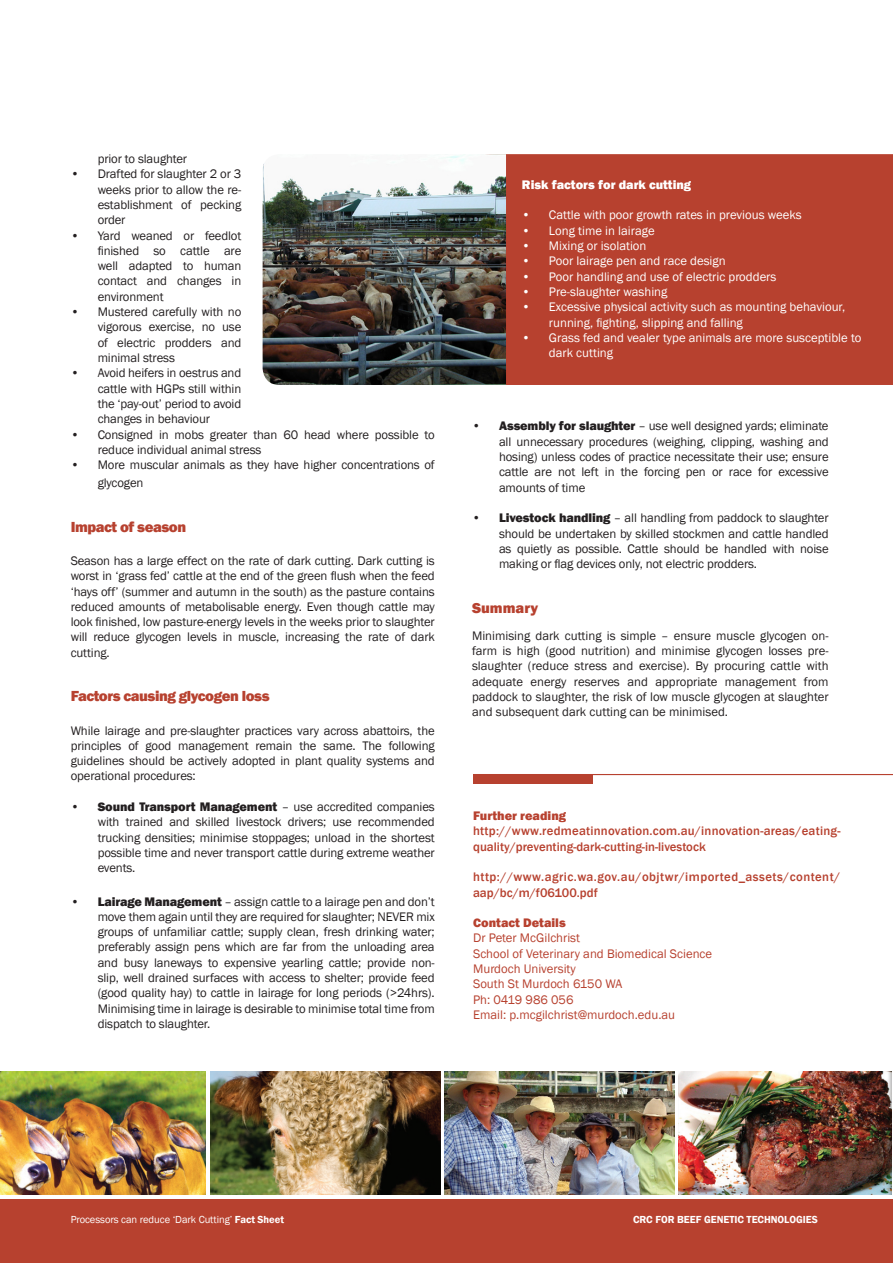
<style>
.page{position:relative;width:893px;height:1263px;background:#fff}
.page>*{position:absolute;margin:0;border:0;box-sizing:border-box;transform-origin:0 0}
.Default{font:800 15px "Franklin Gothic";letter-spacing:-.03em;color:#b7412f}
.Default-2{font:800 15px "Franklin Gothic";color:#b7412f}
.Dot_points{font:12.75px/15.3px "Franklin Gothic";letter-spacing:-.01em;color:#231f20;text-align:justify}
.Default-3{font:12.75px/15.3px "Franklin Gothic";letter-spacing:-.01em;color:#231f20;text-align:justify}
.Default-4{font:12.75px/15.3px "Franklin Gothic";color:#fff}
.Default-5{font:500 12.75px/15.3px "Franklin Gothic";letter-spacing:.02em;color:#b7412f}
.Default-6{font:12.75px "Franklin Gothic";color:#b7412f}
.Default-7{font:800 12.75px "Franklin Gothic";color:#b7412f}
.Default-8{font:800 12.75px "Franklin Gothic";color:#fff}
.Default-9{font:10.5px "Franklin Gothic";letter-spacing:-.005em;color:#fff}
.Default-10{font:600 10.5px "Franklin Gothic";letter-spacing:-.005em;color:#fff}
.s1{font-weight:800}
.s2{font-weight:600}
</style>
<div class="page">
<div style="left:0;top:1199px;width:893px;height:64px;background:#b7412f"></div>
<div style="left:473px;top:774px;width:119px;height:9px;background:#b7412f"></div>
<hr style="left:473px;top:774px;width:420px;height:1px;background:#b7412f">
<img style="left:445px;top:1072px;width:229px;height:123px">
<img style="left:211px;top:1072px;width:229px;height:123px">
<img style="left:0;top:1072px;width:206px;height:123px">
<img style="left:679px;top:1072px;width:213px;height:123px">
<div style="left:506px;top:154px;width:387px;height:231px;background:#b7412f"></div>
<img style="left:263px;top:154px;width:243px;height:231px">
<p class="Dot_points" style="left:98px;top:151px;width:91px">prior to slaughter</p>
<p class="Dot_points" style="left:98px;top:167px;width:145px;text-indent:-27px">• Drafted for slaughter 2 or 3 weeks prior to allow the re&shy;establishment of pecking order</p>
<p class="Dot_points" style="left:98px;top:228px;width:145px;text-indent:-27px">• Yard weaned or feedlot finished so cattle are well adapted to human contact and changes in environment</p>
<p class="Dot_points" style="left:98px;top:304px;width:145px;text-indent:-27px">• Mustered carefully with no vigorous exercise, no use of electric prodders and minimal stress</p>
<p class="Dot_points" style="left:98px;top:366px;width:145px;text-indent:-27px">• Avoid heifers in oestrus and cattle with HGPs still within the ‘pay-out’ period to avoid changes in behaviour</p>
<p class="Dot_points" style="left:98px;top:427px;width:339px;text-indent:-27px">• Consigned in mobs greater than 60 head where possible to reduce individual animal stress</p>
<p class="Dot_points" style="left:98px;top:456px;width:339px;line-height:18px;text-indent:-27px">• More muscular animals as they have higher concentrations of glycogen</p>
<p class="Default" style="left:71px;top:517px;width:117px">Impact of season</p>
<p class="Default-3" style="left:71px;top:553px;width:366px">Season has a large effect on the rate of dark cutting. Dark cutting is worst in ‘grass fed’ cattle at the end of the green flush when the feed ‘hays off’ (summer and autumn in the south) as the pasture contains reduced amounts of metabolisable energy. Even though cattle may look finished, low pasture-energy levels in the weeks prior to slaughter will reduce glycogen levels in muscle, increasing the rate of dark cutting.</p>
<p class="Default" style="left:71px;top:686px;width:200px">Factors causing glycogen loss</p>
<p class="Default-3" style="left:71px;top:723px;width:366px">While lairage and pre-slaughter practices vary across abattoirs, the principles of good management remain the same. The following guidelines should be actively adopted in plant quality systems and operational procedures:</p>
<p class="Dot_points" style="left:98px;top:799px;width:339px;text-indent:-27px">• <span class="s1">Sound Transport Management</span> – use accredited companies with trained and skilled livestock drivers; use recommended trucking densities; minimise stoppages; unload in the shortest possible time and never transport cattle during extreme weather events.</p>
<p class="Dot_points" style="left:98px;top:894px;width:339px;text-indent:-27px">• <span class="s1">Lairage Management</span> – assign cattle to a lairage pen and don’t move them again until they are required for slaughter; NEVER mix groups of unfamiliar cattle; supply clean, fresh drinking water; preferably assign pens which are far from the unloading area and busy laneways to expensive yearling cattle; provide non&shy;slip, well drained surfaces with access to shelter; provide feed (good quality hay) to cattle in lairage for long periods (&gt;24hrs).<br>Minimising time in lairage is desirable to minimise total time from dispatch to slaughter.</p>
<p class="Default-8" style="left:522px;top:176px;width:171px">Risk factors for dark cutting</p>
<p class="Default-4" style="left:522px;top:208px;width:281px">• Cattle with poor growth rates in previous weeks</p>
<p class="Default-4" style="left:522px;top:223px;width:134px">• Long time in lairage</p>
<p class="Default-4" style="left:522px;top:238px;width:126px">• Mixing or isolation</p>
<p class="Default-4" style="left:522px;top:254px;width:205px">• Poor lairage pen and race design</p>
<p class="Default-4" style="left:522px;top:269px;width:256px">• Poor handling and use of electric prodders</p>
<p class="Default-4" style="left:522px;top:284px;width:147px">• Pre-slaughter washing</p>
<p class="Default-4" style="left:549px;top:300px;width:298px;text-indent:-27px">• Excessive physical activity such as mounting behaviour, running, fighting, slipping and falling</p>
<p class="Default-4" style="left:549px;top:330px;width:314px;text-indent:-27px">• Grass fed and vealer type animals are more susceptible to dark cutting</p>
<p class="Dot_points" style="left:499px;top:419px;width:331px;text-indent:-27px">• <span class="s1">Assembly for slaughter</span> – use well designed yards; eliminate all unnecessary procedures (weighing, clipping, washing and hosing) unless codes of practice necessitate their use; ensure cattle are not left in the forcing pen or race for excessive amounts of time</p>
<p class="Dot_points" style="left:499px;top:511px;width:331px;text-indent:-27px">• <span class="s1">Livestock handling</span> – all handling from paddock to slaughter should be undertaken by skilled stockmen and cattle handled as quietly as possible. Cattle should be handled with noise making or flag devices only, not electric prodders.</p>
<p class="Default-2" style="left:472px;top:598px;width:68px">Summary</p>
<p class="Default-3" style="left:472px;top:628px;width:358px">Minimising dark cutting is simple – ensure muscle glycogen on&shy;farm is high (good nutrition) and minimise glycogen losses pre&shy;slaughter (reduce stress and exercise). By procuring cattle with adequate energy reserves and appropriate management from paddock to slaughter, the risk of low muscle glycogen at slaughter and subsequent dark cutting can be minimised.</p>
<p class="Default-7" style="left:473px;top:807px;width:95px">Further reading</p>
<p class="Default-5" style="left:473px;top:823px;width:369px">http://www.redmeatinnovation.com.au/innovation-areas/eating&shy;quality/preventing-dark-cutting-in-livestock</p>
<p class="Default-5" style="left:473px;top:869px;width:369px">http://www.agric.wa.gov.au/objtwr/imported_assets/content/ aap/bc/m/f06100.pdf</p>
<p class="Default-7" style="left:473px;top:914px;width:94px">Contact Details</p>
<p class="Default-6" style="left:473px;top:930px;width:109px">Dr Peter McGilchrist</p>
<p class="Default-6" style="left:473px;top:945px;width:241px">School of Veterinary and Biomedical Science</p>
<p class="Default-6" style="left:473px;top:961px;width:104px">Murdoch University</p>
<p class="Default-6" style="left:473px;top:976px;width:151px">South St Murdoch 6150 WA</p>
<p class="Default-6" style="left:473px;top:991px;width:102px">Ph: 0419 986 056</p>
<p class="Default-6" style="left:473px;top:1007px;width:204px">Email: p.mcgilchrist@murdoch.edu.au</p>
<p class="Default-9" style="left:71px;top:1212px;width:215px">Processors can reduce ‘Dark Cutting’ <span class="s2">Fact Sheet</span></p>
<p class="Default-10" style="left:633px;top:1212px;width:186px">CRC FOR BEEF GENETIC TECHNOLOGIES</p>
</div>
